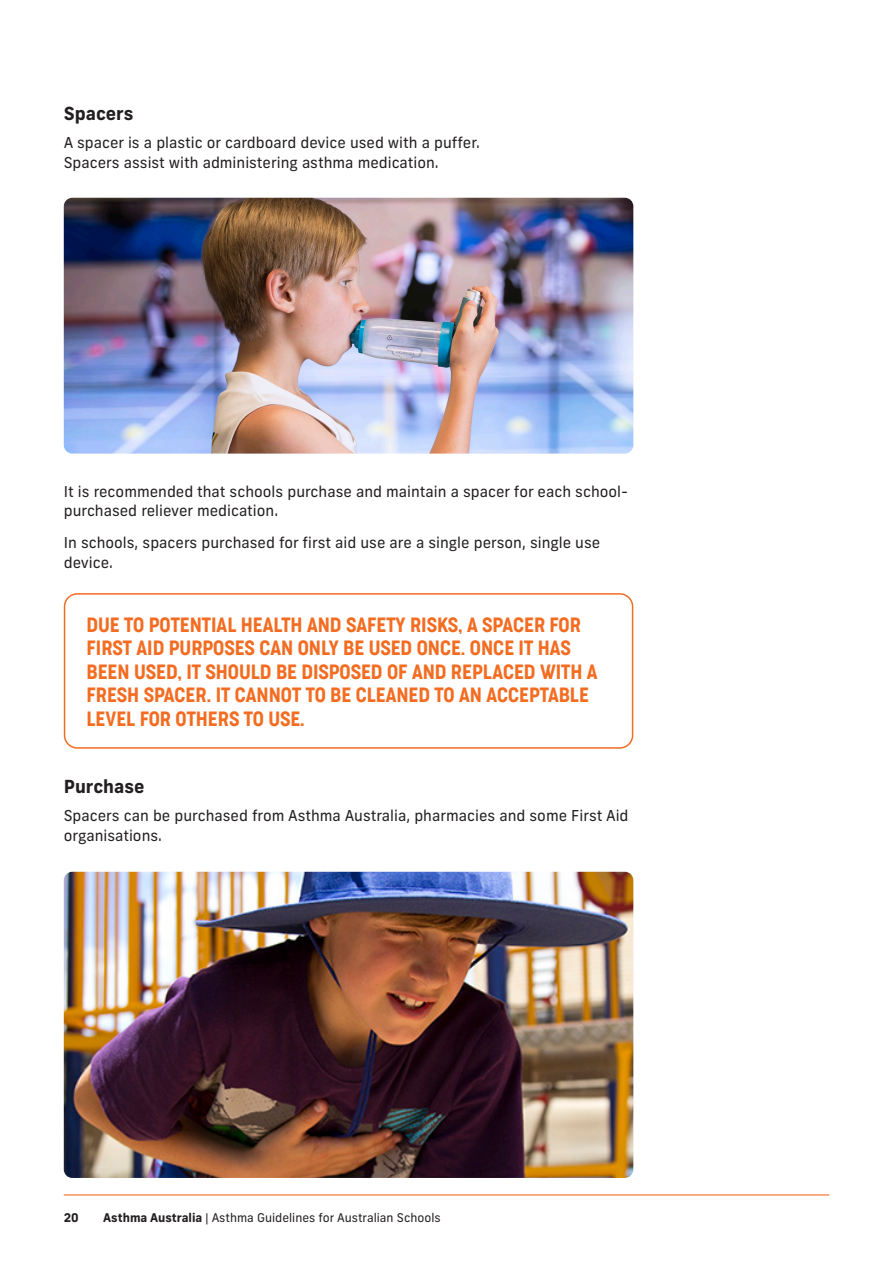
<style>
.page{position:relative;width:893px;height:1263px;background:#fff}
.page>*{position:absolute;margin:0;border:0;box-sizing:border-box;transform-origin:0 0}
.t1{font:300 19.5px/23.4px "Cocogoose Condensed";color:#f36c21}
.Sub_Heading{font:700 18px "Frank New";color:#231f20}
.Body_Copy{font:15px/19.5px "Frank New";color:#231f20}
.t2{font:12px "Frank New";color:#231f20}
.t3{font:700 12px "Frank New";color:#231f20}
.s1{font-weight:700}
</style>
<div class="page">
<div style="left:64px;top:593px;width:569px;height:156px;border:2px solid #f36c21;border-radius:13px"></div>
<img style="left:64px;top:198px;width:569px;height:256px">
<img style="left:64px;top:872px;width:569px;height:306px">
<hr style="left:64px;top:1194px;width:765px;height:1px;background:#f36c21">
<p class="Sub_Heading" style="left:64px;top:102px;width:71px">Spacers</p>
<p class="Body_Copy" style="left:64px;top:133px;width:418px">A spacer is a plastic or cardboard device used with a puffer.<br>Spacers assist with administering asthma medication.</p>
<p class="Body_Copy" style="left:64px;top:481px;width:566px">It is recommended that schools purchase and maintain a spacer for each school&shy;purchased reliever medication.</p>
<p class="Body_Copy" style="left:64px;top:533px;width:538px">In schools, spacers purchased for first aid use are a single person, single use device.</p>
<p class="t1" style="left:87px;top:613px;width:513px">DUE TO POTENTIAL HEALTH AND SAFETY RISKS, A SPACER FOR FIRST AID PURPOSES CAN ONLY BE USED ONCE. ONCE IT HAS BEEN USED, IT SHOULD BE DISPOSED OF AND REPLACED WITH A FRESH SPACER. IT CANNOT TO BE CLEANED TO AN ACCEPTABLE LEVEL FOR OTHERS TO USE.</p>
<p class="Sub_Heading" style="left:64px;top:775px;width:82px">Purchase</p>
<p class="Body_Copy" style="left:64px;top:806px;width:566px">Spacers can be purchased from Asthma Australia, pharmacies and some First Aid organisations.</p>
<p class="t3" style="left:64px;top:1210px;width:16px">20</p>
<p class="t2" style="left:103px;top:1210px;width:339px"><span class="s1">Asthma Australia</span> | Asthma Guidelines for Australian Schools</p>
</div>
